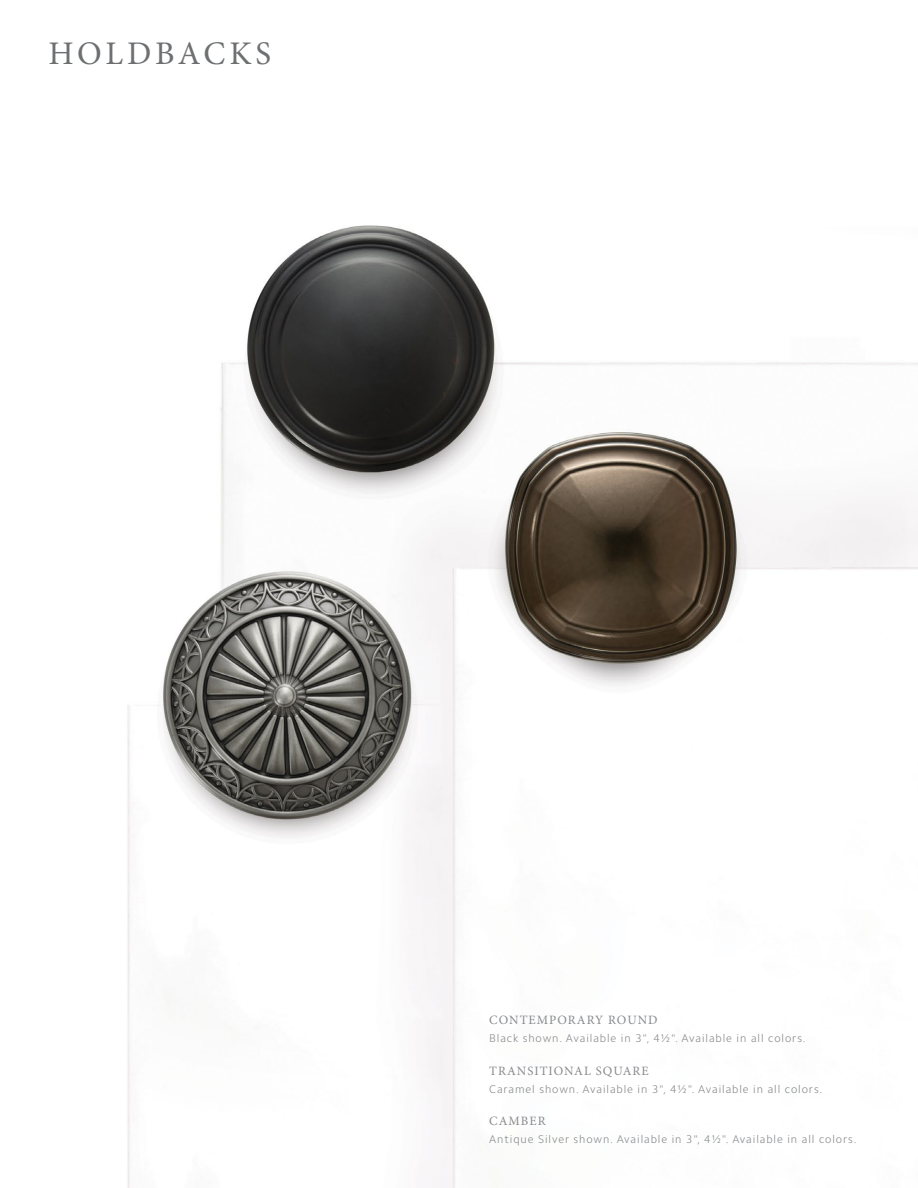
<style>
.page{position:relative;width:918px;height:1188px;background:#fff}
.page>*{position:absolute;margin:0;border:0;box-sizing:border-box;transform-origin:0 0}
.t1{font:33px "Minion Pro";letter-spacing:.11em;color:#6d6f71}
.t2{font:12.75px "Minion Pro";letter-spacing:.08em;color:#888a8d}
.t3{font:300 11.25px "Camphor Std";letter-spacing:.08em;color:#888a8d}
</style>
<div class="page">
<img style="left:127px;top:225px;width:791px;height:963px">
<h1 class="t1" style="left:48px;top:31px;width:224px">HOLDBACKS</h1>
<p class="t2" style="left:489px;top:1012px;width:170px">CONTEMPORARY ROUND</p>
<p class="t3" style="left:489px;top:1032px;width:318px">Black shown. Available in 3", 4½". Available in all colors.</p>
<p class="t2" style="left:489px;top:1062px;width:161px">TRANSITIONAL SQUARE</p>
<p class="t3" style="left:489px;top:1082px;width:335px">Caramel shown. Available in 3", 4½". Available in all colors.</p>
<p class="t2" style="left:489px;top:1112px;width:58px">CAMBER</p>
<p class="t3" style="left:489px;top:1133px;width:369px">Antique Silver shown. Available in 3", 4½". Available in all colors.</p>
</div>
